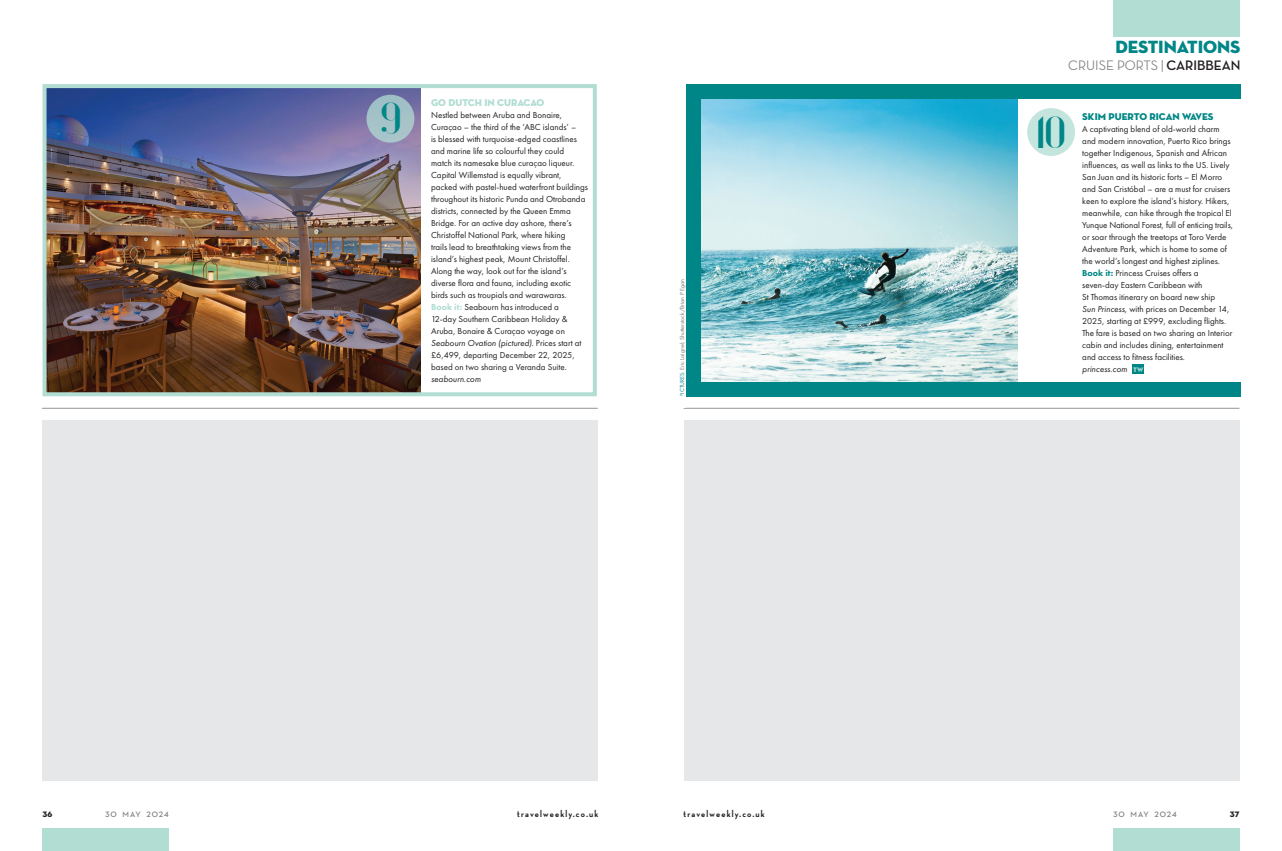
<style>
.page{position:relative;width:1282px;height:851px;background:#fff}
.page>*{position:absolute;margin:0;border:0;box-sizing:border-box;transform-origin:0 0}
.t1{font:700 43px "Vanity";color:#008686}
.t2{font:18px "Neutra Disp Titling";letter-spacing:-.005em;color:#008686}
.t3{font:500 14px "Neutra Disp";color:#808285}
.t4{font:700 10px "Neutra Disp";letter-spacing:.12em;color:#231f20}
.t5{font:10px "Neutra Disp Titling";color:#008686}
.t6{font:10px "Neutra Disp Titling";color:#b1ddd3}
.t7{font:9px/12px "Futura New";color:#231f20}
.t8{font:italic 9px "Futura New";color:#231f20}
.t9{font:700 8px "Neutra Disp";letter-spacing:.11em;color:#808285}
.t10{font:8px "Neutra Disp Titling";color:#231f20}
.t11{font:6.7px "Neutra Disp Titling";color:#b1ddd3}
.t12{font:6px "Futura New";color:#76787b}
.s1{font-weight:700;color:#231f20}
.s2{font-weight:800;color:#b1ddd3}
.s3{font-style:italic}
.s4{font-weight:800;color:#008686}
.s5{color:#008686}
</style>
<div class="page">
<img style="left:48px;top:89px;width:372px;height:302px">
<div style="left:1132px;top:364px;width:11px;height:9px;background:#008686"></div>
<div style="left:1113px;top:828px;width:126px;height:22px;background:#b1ddd3"></div>
<div style="left:43px;top:828px;width:126px;height:22px;background:#b1ddd3"></div>
<div style="left:1113px;top:0;width:126px;height:36px;background:#b1ddd3"></div>
<div style="left:683px;top:420px;width:556px;height:360px;background:#e6e7e9"></div>
<hr style="left:683px;top:408px;width:556px;height:1px;background:#939598">
<div style="left:42px;top:420px;width:556px;height:360px;background:#e6e7e9"></div>
<hr style="left:42px;top:408px;width:556px;height:1px;background:#939598">
<div style="left:43px;top:84px;width:553px;height:312px;border:4px solid #b1ddd3"></div>
<div style="left:366px;top:95px;width:48px;height:48px;background:#a5c2c7;border-radius:50%"></div>
<img style="left:700px;top:98px;width:317px;height:284px">
<div style="left:685px;top:84px;width:555px;height:14px;background:#008686"></div>
<div style="left:700px;top:382px;width:540px;height:14px;background:#008686"></div>
<div style="left:1027px;top:108px;width:47px;height:48px;background:#c4e5de;border-radius:50%"></div>
<div style="left:685px;top:93px;width:15px;height:303px;background:#008686"></div>
<h2 class="t2" style="left:1115px;top:35px;width:127px">DESTINATIONS</h2>
<h3 class="t3" style="left:1068px;top:57px;width:174px">CRUISE PORTS | <span class="s1">CARIBBEAN</span></h3>
<p class="t6" style="left:431px;top:96px;width:115px">GO DUTCH IN CURACAO</p>
<p class="t7" style="left:431px;top:109px;width:158px">Nestled between Aruba and Bonaire, Curaçao – the third of the ‘ABC islands’ –<br>is blessed with turquoise-edged coastlines and marine life so colourful they could<br>match its namesake blue curaçao liqueur.<br>Capital Willemstad is equally vibrant, packed with pastel-hued waterfront buildings throughout its historic Punda and Otrobanda districts, connected by the Queen Emma Bridge. For an active day ashore, there’s Christoffel National Park, where hiking<br>trails lead to breathtaking views from the island’s highest peak, Mount Christoffel.<br>Along the way, look out for the island’s diverse flora and fauna, including exotic birds such as troupials and warawaras.<br><span class="s2">Book it:</span> Seabourn has introduced a<br>12-day Southern Caribbean Holiday &amp; Aruba, Bonaire &amp; Curaçao voyage on <span class="s3">Seabourn Ovation (pictured)</span>. Prices start at £6,499, departing December 22, 2025, based on two sharing a Veranda Suite.</p>
<p class="t8" style="left:431px;top:374px;width:51px">seabourn.com</p>
<h1 class="t1" style="left:380px;top:96px;width:22px">9</h1>
<p class="t5" style="left:1082px;top:110px;width:133px">SKIM PUERTO RICAN WAVES</p>
<h1 class="t1" style="left:1037px;top:110px;width:30px">10</h1>
<p class="t7" style="left:1082px;top:123px;width:152px">A captivating blend of old-world charm and modern innovation, Puerto Rico brings together Indigenous, Spanish and African influences, as well as links to the US. Lively San Juan and its historic forts – El Morro and San Cristóbal – are a must for cruisers keen to explore the island’s history. Hikers, meanwhile, can hike through the tropical El Yunque National Forest, full of enticing trails, or soar through the treetops at Toro Verde Adventure Park, which is home to some of the world’s longest and highest ziplines.<br><span class="s4">Book it:</span> Princess Cruises offers a seven‑day Eastern Caribbean with<br>St Thomas itinerary on board new ship<br><span class="s3">Sun Princess,</span> with prices on December 14, 2025, starting at £999, excluding flights.<br>The fare is based on two sharing an Interior cabin and includes dining, entertainment and access to fitness facilities.</p>
<p class="t8" style="left:1082px;top:364px;width:47px">princess.com</p>
<p class="t12" style="left:678px;top:396px;width:119px;rotate:-90deg"><span class="s5">PICTURES:</span> Eric Laignel; Shutterstock/Brian P Egan</p>
<p class="t11" style="left:1133px;top:365px;width:12px">TW</p>
<p class="t10" style="left:43px;top:808px;width:11px">36</p>
<p class="t9" style="left:105px;top:809px;width:65px">30 MAY 2024</p>
<p class="t4" style="left:517px;top:807px;width:83px">travelweekly.co.uk</p>
<p class="t4" style="left:683px;top:807px;width:83px">travelweekly.co.uk</p>
<p class="t9" style="left:1113px;top:809px;width:65px">30 MAY 2024</p>
<p class="t10" style="left:1229px;top:808px;width:11px">37</p>
</div>
